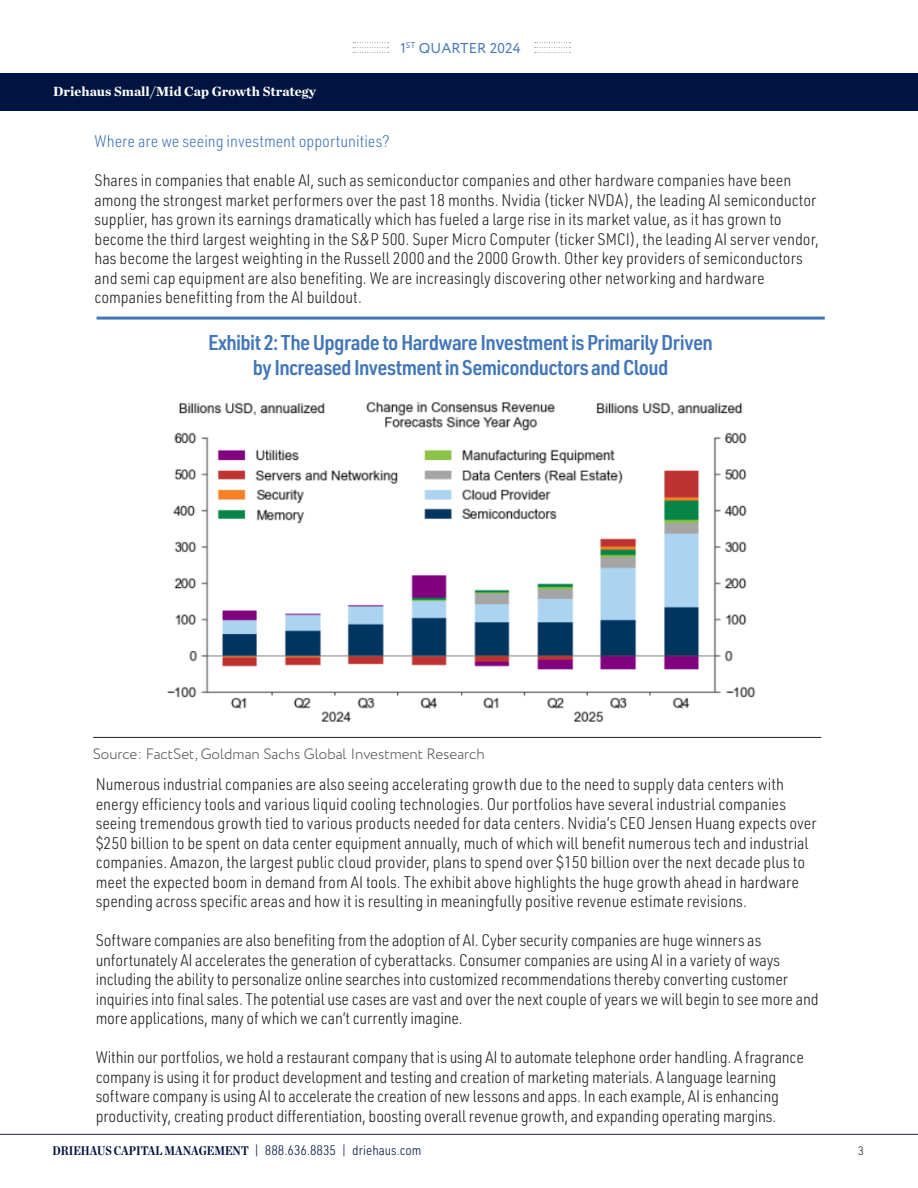
<style>
.page{position:relative;width:918px;height:1188px;background:#fff}
.page>*{position:absolute;margin:0;border:0;box-sizing:border-box;transform-origin:0 0}
.t1{font:600 21px/25.2px "URWDIN Semi Cond";letter-spacing:-.03em;color:#4176b9;text-align:center}
.t2{font:300 16.5px/19.5px "URWDIN Semi Cond";color:#231f20}
.t3{font:300 16.5px "URWDIN Semi Cond";color:#4176b9}
.t4{font:300 15px "Circe";color:#4b4c4d}
.t5{font:14.25px "Circe";letter-spacing:.01em;color:#4176b9}
.t6{font:300 13.5px "URWDIN Semi Cond";color:#001340}
.t7{font:900 13.5px "Chronicle Deck";color:#fff}
.t8{font:300 12px "URWDIN Semi Cond";color:#231f20}
.s1{font-family:"Chronicle Deck Cond";font-weight:700;font-size:12.75px}
</style>
<div class="page">
<svg style="left:353px;top:42px;width:36px;height:11px"></svg>
<svg style="left:535px;top:42px;width:35px;height:11px"></svg>
<hr style="left:0;top:1134px;width:918px;height:1px;background:#1f2043">
<div style="left:0;top:73px;width:17px;height:38px;background:#001441"></div>
<div style="left:2px;top:73px;width:916px;height:38px;background:#001441"></div>
<hr style="left:97px;top:317px;width:728px;height:3px;background:#4176b9">
<hr style="left:93px;top:737px;width:728px;height:1px;background:#231f20">
<img style="left:167px;top:402px;width:589px;height:320px">
<p class="t7" style="left:53px;top:80px;width:264px">Driehaus Small/Mid Cap Growth Strategy</p>
<p class="t5" style="left:401px;top:39px;width:122px">1<sup>ST</sup> QUARTER 2024</p>
<p class="t3" style="left:94px;top:130px;width:297px">Where are we seeing investment opportunities?</p>
<p class="t2" style="left:94px;top:170px;width:726px">Shares in companies that enable AI, such as semiconductor companies and other hardware companies have been among the strongest market performers over the past 18 months. Nvidia (ticker NVDA), the leading AI semiconductor supplier, has grown its earnings dramatically which has fueled a large rise in its market value, as it has grown to become the third largest weighting in the S&amp;P 500. Super Micro Computer (ticker SMCI), the leading AI server vendor, has become the largest weighting in the Russell 2000 and the 2000 Growth. Other key providers of semiconductors and semi cap equipment are also benefiting. We are increasingly discovering other networking and hardware companies benefitting from the AI buildout.</p>
<p class="t1" style="left:208px;top:329px;width:506px">Exhibit 2: The Upgrade to Hardware Investment is Primarily Driven by Increased Investment in Semiconductors and Cloud</p>
<p class="t4" style="left:93px;top:744px;width:394px">Source: FactSet, Goldman Sachs Global Investment Research</p>
<p class="t2" style="left:96px;top:774px;width:723px">Numerous industrial companies are also seeing accelerating growth due to the need to supply data centers with energy efficiency tools and various liquid cooling technologies. Our portfolios have several industrial companies seeing tremendous growth tied to various products needed for data centers. Nvidia’s CEO Jensen Huang expects over $250 billion to be spent on data center equipment annually, much of which will benefit numerous tech and industrial companies. Amazon, the largest public cloud provider, plans to spend over $150 billion over the next decade plus to meet the expected boom in demand from AI tools. The exhibit above highlights the huge growth ahead in hardware spending across specific areas and how it is resulting in meaningfully positive revenue estimate revisions.</p>
<p class="t2" style="left:96px;top:930px;width:724px">Software companies are also benefiting from the adoption of AI. Cyber security companies are huge winners as unfortunately AI accelerates the generation of cyberattacks. Consumer companies are using AI in a variety of ways including the ability to personalize online searches into customized recommendations thereby converting customer inquiries into final sales. The potential use cases are vast and over the next couple of years we will begin to see more and more applications, many of which we can’t currently imagine.</p>
<p class="t2" style="left:96px;top:1047px;width:710px">Within our portfolios, we hold a restaurant company that is using AI to automate telephone order handling. A fragrance company is using it for product development and testing and creation of marketing materials. A language learning software company is using AI to accelerate the creation of new lessons and apps. In each example, AI is enhancing productivity, creating product differentiation, boosting overall revenue growth, and expanding operating margins.</p>
<p class="t6" style="left:52px;top:1142px;width:371px"><span class="s1">DRIEHAUS CAPITAL MANAGEMENT</span> | 888.636.8835 | driehaus.com</p>
<p class="t8" style="left:858px;top:1143px;width:7px">3</p>
</div>
